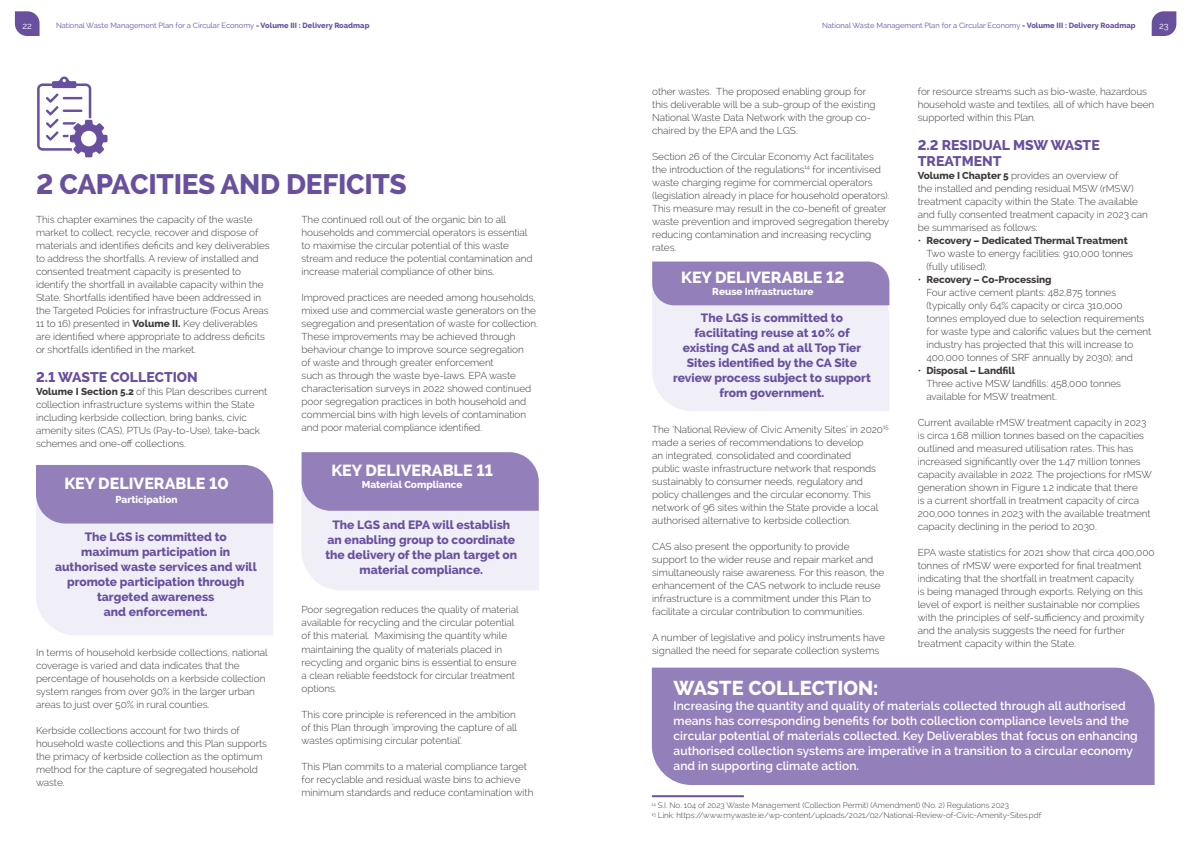
<style>
.page{position:relative;width:1191px;height:842px;background:#fff}
.page>*{position:absolute;margin:0;border:0;box-sizing:border-box;transform-origin:0 0}
.t1{font:800 28px "Raleway";letter-spacing:-.01em;color:#68509f}
.t2{font:800 20px "Raleway";color:#fff}
.t3{font:800 16px "Raleway";color:#fff}
.t4{font:800 14px/16px "Raleway";color:#68509f}
.t5{font:800 12px/15px "Raleway";color:#68509f;text-align:center}
.t6{font:600 12px/15px "Raleway";color:#fff}
.t7{font:300 10px/13px "Raleway";letter-spacing:-.005em;color:#3f3b3a}
.t8{font:800 10px "Raleway";color:#fff}
.t9{font:9px "Raleway";color:#fff}
.t10{font:300 8px/10px "Raleway";letter-spacing:-.005em;color:#3f3b3a}
.t11{font:7.5px "Raleway";color:#68509f}
.s1{font-weight:800}
</style>
<div class="page">
<svg style="left:1151px;top:11px;width:25px;height:25px"></svg>
<svg style="left:15px;top:11px;width:25px;height:25px"></svg>
<svg style="left:36px;top:465px;width:237px;height:170px;background:#d0c9e2"></svg>
<svg style="left:301px;top:452px;width:238px;height:138px;background:#cac1de"></svg>
<svg style="left:37px;top:77px;width:70px;height:80px"></svg>
<svg style="left:652px;top:261px;width:237px;height:150px;background:#d5cee5"></svg>
<svg style="left:652px;top:795px;width:92px;height:2px"></svg>
<div style="left:652px;top:668px;width:502px;height:117px;background:#9380ba"></div>
<p class="t9" style="left:22px;top:20px;width:11px">22</p>
<p class="t11" style="left:56px;top:21px;width:315px">National Waste Management Plan for a Circular Economy <span class="s1">- Volume III : Delivery Roadmap</span></p>
<p class="t11" style="left:822px;top:21px;width:315px">National Waste Management Plan for a Circular Economy <span class="s1">- Volume III : Delivery Roadmap</span></p>
<p class="t9" style="left:1159px;top:20px;width:11px">23</p>
<h1 class="t1" style="left:36px;top:169px;width:372px">2 CAPACITIES AND DEFICITS</h1>
<p class="t7" style="left:36px;top:213px;width:235px">This chapter examines the capacity of the waste market to collect, recycle, recover and dispose of materials and identifies deficits and key deliverables to address the shortfalls. A review of installed and consented treatment capacity is presented to identify the shortfall in available capacity within the State. Shortfalls identified have been addressed in the Targeted Policies for infrastructure (Focus Areas 11 to 16) presented in <span class="s1">Volume II.</span> Key deliverables are identified where appropriate to address deficits or shortfalls identified in the market.</p>
<h3 class="t4" style="left:36px;top:370px;width:163px">2.1 WASTE COLLECTION</h3>
<p class="t7" style="left:36px;top:385px;width:233px"><span class="s1">Volume I Section 5.2</span> of this Plan describes current collection infrastructure systems within the State including kerbside collection, bring banks, civic amenity sites (CAS), PTUs (Pay-to-Use), take-back schemes and one-off collections.</p>
<h3 class="t3" style="left:64px;top:474px;width:166px">KEY DELIVERABLE 10</h3>
<p class="t8" style="left:115px;top:494px;width:64px">Participation</p>
<p class="t5" style="left:55px;top:530px;width:203px">The LGS is committed to maximum participation in authorised waste services and will promote participation through targeted awareness<br>and enforcement.</p>
<p class="t7" style="left:36px;top:645px;width:233px">In terms of household kerbside collections, national coverage is varied and data indicates that the percentage of households on a kerbside collection system ranges from over 90% in the larger urban areas to just over 50% in rural counties.</p>
<p class="t7" style="left:36px;top:723px;width:232px">Kerbside collections account for two thirds of household waste collections and this Plan supports the primacy of kerbside collection as the optimum method for the capture of segregated household waste.</p>
<p class="t7" style="left:301px;top:213px;width:233px">The continued roll out of the organic bin to all households and commercial operators is essential to maximise the circular potential of this waste stream and reduce the potential contamination and increase material compliance of other bins.</p>
<p class="t7" style="left:301px;top:291px;width:238px">Improved practices are needed among households, mixed use and commercial waste generators on the segregation and presentation of waste for collection.<br>These improvements may be achieved through behaviour change to improve source segregation<br>of waste and through greater enforcement<br>such as through the waste bye-laws. EPA waste characterisation surveys in 2022 showed continued poor segregation practices in both household and commercial bins with high levels of contamination and poor material compliance identified.</p>
<h3 class="t3" style="left:331px;top:462px;width:163px">KEY DELIVERABLE 11</h3>
<p class="t8" style="left:362px;top:479px;width:102px">Material Compliance</p>
<p class="t5" style="left:325px;top:517px;width:193px">The LGS and EPA will establish an enabling group to coordinate the delivery of the plan target on material compliance.</p>
<p class="t7" style="left:301px;top:603px;width:218px">Poor segregation reduces the quality of material available for recycling and the circular potential of this material. Maximising the quantity while maintaining the quality of materials placed in recycling and organic bins is essential to ensure a clean reliable feedstock for circular treatment options.</p>
<p class="t7" style="left:301px;top:707px;width:217px">This core principle is referenced in the ambition of this Plan through ‘improving the capture of all wastes optimising circular potential’.</p>
<p class="t7" style="left:301px;top:759px;width:233px">This Plan commits to a material compliance target for recyclable and residual waste bins to achieve minimum standards and reduce contamination with</p>
<p class="t7" style="left:652px;top:84px;width:225px">other wastes. The proposed enabling group for this deliverable will be a sub-group of the existing National Waste Data Network with the group co&shy;chaired by the EPA and the LGS.</p>
<p class="t7" style="left:652px;top:149px;width:239px">Section 26 of the Circular Economy Act facilitates the introduction of the regulations<sup>14</sup> for incentivised waste charging regime for commercial operators (legislation already in place for household operators).<br>This measure may result in the co-benefit of greater waste prevention and improved segregation thereby reducing contamination and increasing recycling rates.</p>
<h3 class="t3" style="left:681px;top:268px;width:165px">KEY DELIVERABLE 12</h3>
<p class="t8" style="left:712px;top:286px;width:103px">Reuse Infrastructure</p>
<p class="t5" style="left:673px;top:311px;width:199px">The LGS is committed to facilitating reuse at 10% of existing CAS and at all Top Tier<br>Sites identified by the CA Site review process subject to support from government.</p>
<p class="t7" style="left:652px;top:422px;width:238px">The ‘National Review of Civic Amenity Sites’ in 2020<sup>15 </sup>made a series of recommendations to develop<br>an integrated, consolidated and coordinated<br>public waste infrastructure network that responds sustainably to consumer needs, regulatory and policy challenges and the circular economy. This network of 96 sites within the State provide a local authorised alternative to kerbside collection.</p>
<p class="t7" style="left:652px;top:539px;width:234px">CAS also present the opportunity to provide support to the wider reuse and repair market and simultaneously raise awareness. For this reason, the enhancement of the CAS network to include reuse infrastructure is a commitment under this Plan to facilitate a circular contribution to communities.</p>
<p class="t7" style="left:652px;top:630px;width:234px">A number of legislative and policy instruments have signalled the need for separate collection systems</p>
<p class="t7" style="left:917px;top:84px;width:238px">for resource streams such as bio-waste, hazardous household waste and textiles, all of which have been supported within this Plan.</p>
<h3 class="t4" style="left:917px;top:137px;width:183px">2.2 RESIDUAL MSW WASTE<br>TREATMENT</h3>
<p class="t7" style="left:917px;top:168px;width:232px"><span class="s1">Volume I Chapter 5</span> provides an overview of<br>the installed and pending residual MSW (rMSW) treatment capacity within the State. The available and fully consented treatment capacity in 2023 can be summarised as follows:</p>
<p class="t7" style="left:926px;top:233px;width:208px;text-indent:-9px">• <span class="s1">Recovery – Dedicated Thermal Treatment<br></span>Two waste to energy facilities: 910,000 tonnes (fully utilised);</p>
<p class="t7" style="left:926px;top:272px;width:226px;text-indent:-9px">• <span class="s1">Recovery – Co-Processing<br></span>Four active cement plants: 482,875 tonnes (typically only 64% capacity or circa 310,000 tonnes employed due to selection requirements for waste type and calorific values but the cement industry has projected that this will increase to 400,000 tonnes of SRF annually by 2030); and</p>
<p class="t7" style="left:926px;top:363px;width:196px;text-indent:-9px">• <span class="s1">Disposal – Landfill<br></span>Three active MSW landfills: 458,000 tonnes available for MSW treatment.</p>
<p class="t7" style="left:917px;top:415px;width:236px">Current available rMSW treatment capacity in 2023 is circa 1.68 million tonnes based on the capacities outlined and measured utilisation rates. This has increased significantly over the 1.47 million tonnes capacity available in 2022. The projections for rMSW generation shown in Figure 1.2 indicate that there<br>is a current shortfall in treatment capacity of circa 200,000 tonnes in 2023 with the available treatment capacity declining in the period to 2030.</p>
<p class="t7" style="left:917px;top:545px;width:238px">EPA waste statistics for 2021 show that circa 400,000 tonnes of rMSW were exported for final treatment indicating that the shortfall in treatment capacity<br>is being managed through exports. Relying on this level of export is neither sustainable nor complies with the principles of self-sufficiency and proximity and the analysis suggests the need for further treatment capacity within the State.</p>
<h2 class="t2" style="left:673px;top:677px;width:206px">WASTE COLLECTION:</h2>
<p class="t6" style="left:673px;top:699px;width:466px">Increasing the quantity and quality of materials collected through all authorised means has corresponding benefits for both collection compliance levels and the circular potential of materials collected. Key Deliverables that focus on enhancing authorised collection systems are imperative in a transition to a circular economy and in supporting climate action.</p>
<p class="t10" style="left:651px;top:800px;width:391px"><sup>14</sup> S.I. No. 104 of 2023 Waste Management (Collection Permit) (Amendment) (No. 2) Regulations 2023<br><sup>15</sup> Link: https://www.mywaste.ie/wp-content/uploads/2021/02/National-Review-of-Civic-Amenity-Sites.pdf</p>
</div>
